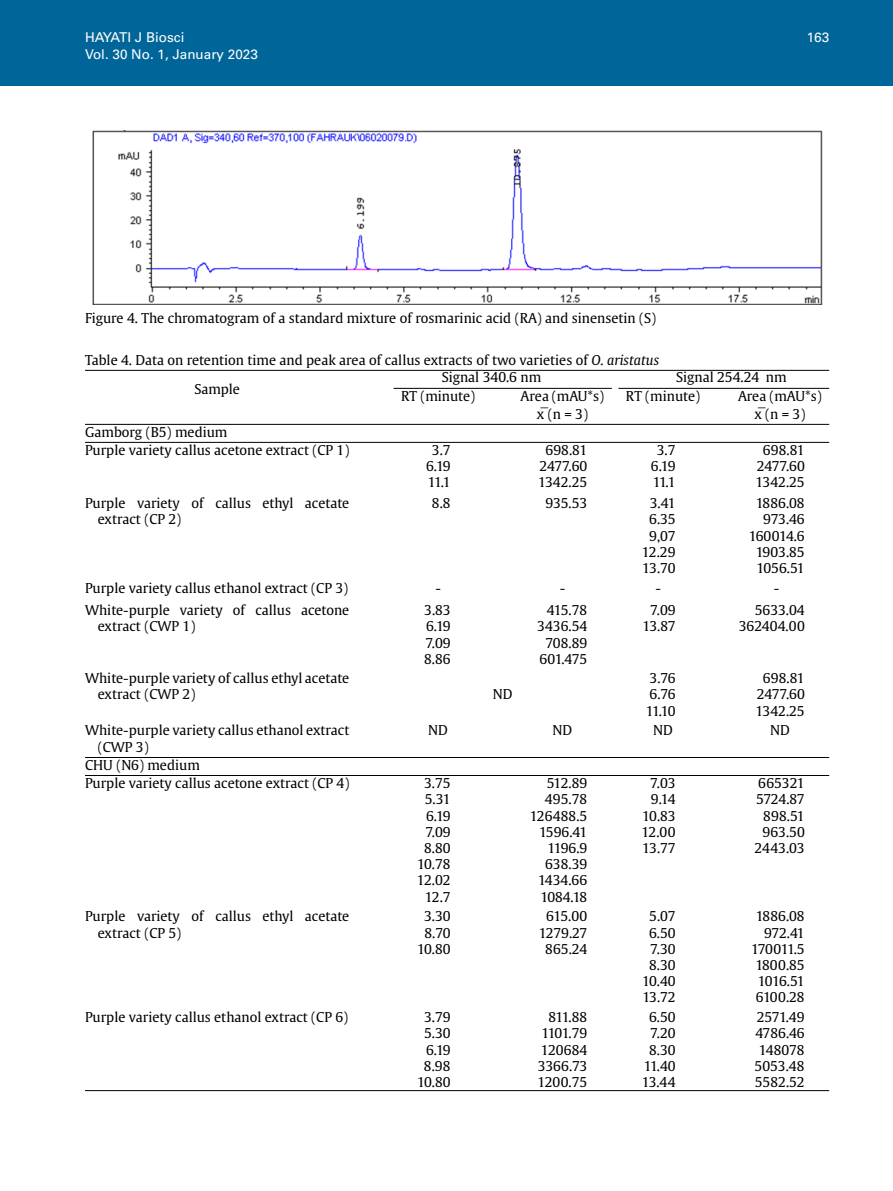
<style>
.page{position:relative;width:893px;height:1191px;background:#fff}
.page>*{position:absolute;margin:0;border:0;box-sizing:border-box;transform-origin:0 0}
.t1{font:13.5px/16.2px "Gulliver";color:#000;text-align:center}
.t2{font:13.5px/16.2px "Gulliver";letter-spacing:-.03em;color:#000;text-align:right}
.t3{font:13.5px/16.2px "Gulliver";letter-spacing:-.02em;color:#000;text-align:center}
.t4{font:13.5px "Univers LT Std";color:#fff}
.t5{font:13.5px/16.2px "Gulliver";letter-spacing:-.025em;color:#000;text-align:right}
.t6{font:13.5px/16.2px "Gulliver";letter-spacing:-.035em;color:#000;text-align:right}
.s1{font-style:italic}
.s2{font-family:"Times New Roman";font-size:15px}
</style>
<div class="page">
<div style="left:0;top:0;width:893px;height:85px;background:#069"></div>
<img style="left:92px;top:130px;width:731px;height:175px">
<hr style="left:85px;top:370px;width:744px;height:1px;background:#000">
<hr style="left:394px;top:388px;width:218px;height:1px;background:#000">
<hr style="left:618px;top:388px;width:211px;height:1px;background:#000">
<hr style="left:85px;top:424px;width:744px;height:1px;background:#000">
<hr style="left:85px;top:442px;width:744px;height:1px;background:#000">
<hr style="left:85px;top:757px;width:744px;height:1px;background:#000">
<hr style="left:85px;top:775px;width:744px;height:1px;background:#000">
<hr style="left:85px;top:1090px;width:744px;height:1px;background:#000">
<p class="t4" style="left:85px;top:30px;width:101px">HAYATI J Biosci</p>
<p class="t4" style="left:807px;top:30px;width:24px">163</p>
<p class="t4" style="left:85px;top:46px;width:174px">Vol. 30 No. 1, January 2023</p>
<p class="t1" style="left:85px;top:310px;width:573px">Figure 4. The chromatogram of a standard mixture of rosmarinic acid (RA) and sinensetin (S)</p>
<p class="t1" style="left:85px;top:351px;width:576px">Table 4. Data on retention time and peak area of callus extracts of two varieties of <span class="s1">O. aristatus</span></p>
<p class="t1" style="left:194px;top:381px;width:47px">Sample</p>
<p class="t1" style="left:85px;top:424px;width:144px">Gamborg (B5) medium</p>
<p class="t1" style="left:85px;top:442px;width:266px">Purple variety callus acetone extract (CP 1)</p>
<p class="t1" style="left:98px;top:495px;width:253px;text-align:left;text-indent:-13px">Purple variety of callus ethyl acetate extract (CP 2)</p>
<p class="t1" style="left:85px;top:580px;width:265px">Purple variety callus ethanol extract (CP 3)</p>
<p class="t1" style="left:98px;top:602px;width:253px;text-align:left;text-indent:-13px">White-purple variety of callus acetone extract (CWP 1)</p>
<p class="t1" style="left:98px;top:670px;width:253px;text-align:left;text-indent:-13px">White-purple variety of callus ethyl acetate extract (CWP 2)</p>
<p class="t1" style="left:98px;top:722px;width:253px;text-align:left;text-indent:-13px">White-purple variety callus ethanol extract (CWP 3)</p>
<p class="t1" style="left:85px;top:757px;width:116px">CHU (N6) medium</p>
<p class="t1" style="left:85px;top:775px;width:266px">Purple variety callus acetone extract (CP 4)</p>
<p class="t1" style="left:98px;top:908px;width:253px;text-align:left;text-indent:-13px">Purple variety of callus ethyl acetate extract (CP 5)</p>
<p class="t1" style="left:85px;top:1009px;width:265px">Purple variety callus ethanol extract (CP 6)</p>
<p class="t1" style="left:442px;top:369px;width:101px">Signal 340.6 nm</p>
<p class="t1" style="left:676px;top:369px;width:112px">Signal 254.24 nm</p>
<p class="t1" style="left:401px;top:388px;width:76px">RT (minute)</p>
<p class="t1" style="left:521px;top:388px;width:85px">Area (mAU*s)</p>
<p class="t1" style="left:626px;top:388px;width:76px">RT (minute)</p>
<p class="t1" style="left:537px;top:406px;width:53px">x<span class="s2">̅</span>(n = 3)</p>
<p class="t1" style="left:738px;top:387px;width:85px;line-height:18px">Area (mAU*s) x<span class="s2">̅</span>(n = 3)</p>
<p class="t1" style="left:426px;top:442px;width:26px">3.7<br>6.19<br>11.1</p>
<p class="t1" style="left:432px;top:495px;width:20px">8.8</p>
<p class="t1" style="left:435px;top:580px;width:7px">-</p>
<p class="t1" style="left:424px;top:602px;width:28px;text-align:justify">3.83<br>6.19<br>7.09<br>8.86</p>
<p class="t1" style="left:428px;top:722px;width:21px">ND</p>
<p class="t5" style="left:417px;top:775px;width:35px">3.75<br>5.31<br>6.19<br>7.09<br>8.80<br>10.78<br>12.02<br>12.7</p>
<p class="t1" style="left:417px;top:908px;width:35px">3.30<br>8.70<br>10.80</p>
<p class="t1" style="left:417px;top:1009px;width:35px;text-align:right">3.79<br>5.30<br>6.19<br>8.98<br>10.80</p>
<p class="t1" style="left:538px;top:442px;width:51px">698.81<br>2477.60<br>1342.25</p>
<p class="t1" style="left:545px;top:495px;width:44px">935.53</p>
<p class="t1" style="left:493px;top:686px;width:21px">ND</p>
<p class="t1" style="left:560px;top:580px;width:7px">-</p>
<p class="t1" style="left:537px;top:602px;width:52px;text-align:right">415.78<br>3436.54<br>708.89<br>601.475</p>
<p class="t1" style="left:553px;top:722px;width:21px">ND</p>
<p class="t1" style="left:530px;top:775px;width:59px;text-align:right">512.89<br>495.78<br>126488.5<br>1596.41<br>1196.9<br>638.39<br>1434.66<br>1084.18</p>
<p class="t3" style="left:539px;top:908px;width:50px">615.00<br>1279.27<br>865.24</p>
<p class="t1" style="left:538px;top:1009px;width:51px;text-align:justify;text-indent:11px">811.88<br>1101.79<br>120684<br>3366.73<br>1200.75</p>
<p class="t1" style="left:651px;top:442px;width:26px">3.7<br>6.19<br>11.1</p>
<p class="t3" style="left:642px;top:495px;width:35px">3.41<br>6.35<br>9,07<br>12.29<br>13.70</p>
<p class="t1" style="left:642px;top:602px;width:35px">7.09<br>13.87</p>
<p class="t1" style="left:656px;top:580px;width:7px">-</p>
<p class="t1" style="left:646px;top:670px;width:31px;text-align:justify">3.76<br>6.76<br>11.10</p>
<p class="t1" style="left:653px;top:722px;width:21px">ND</p>
<p class="t6" style="left:641px;top:775px;width:36px">7.03<br>9.14<br>10.83<br>12.00<br>13.77</p>
<p class="t1" style="left:642px;top:908px;width:35px;text-align:right">5.07<br>6.50<br>7.30<br>8.30<br>10.40<br>13.72</p>
<p class="t1" style="left:642px;top:1009px;width:35px;text-align:right">6.50<br>7.20<br>8.30<br>11.40<br>13.44</p>
<p class="t1" style="left:756px;top:442px;width:51px">698.81<br>2477.60<br>1342.25</p>
<p class="t1" style="left:749px;top:495px;width:57px;text-align:right">1886.08<br>973.46<br>160014.6<br>1903.85<br>1056.51</p>
<p class="t1" style="left:739px;top:602px;width:68px;text-align:right">5633.04<br>362404.00</p>
<p class="t1" style="left:774px;top:580px;width:7px">-</p>
<p class="t1" style="left:756px;top:670px;width:51px">698.81<br>2477.60<br>1342.25</p>
<p class="t1" style="left:770px;top:722px;width:21px">ND</p>
<p class="t1" style="left:755px;top:775px;width:52px;text-align:right">665321<br>5724.87<br>898.51<br>963.50<br>2443.03</p>
<p class="t2" style="left:751px;top:908px;width:55px">1886.08<br>972.41<br>170011.5<br>1800.85<br>1016.51<br>6100.28</p>
<p class="t1" style="left:754px;top:1009px;width:52px">2571.49<br>4786.46<br>148078<br>5053.48<br>5582.52</p>
</div>
